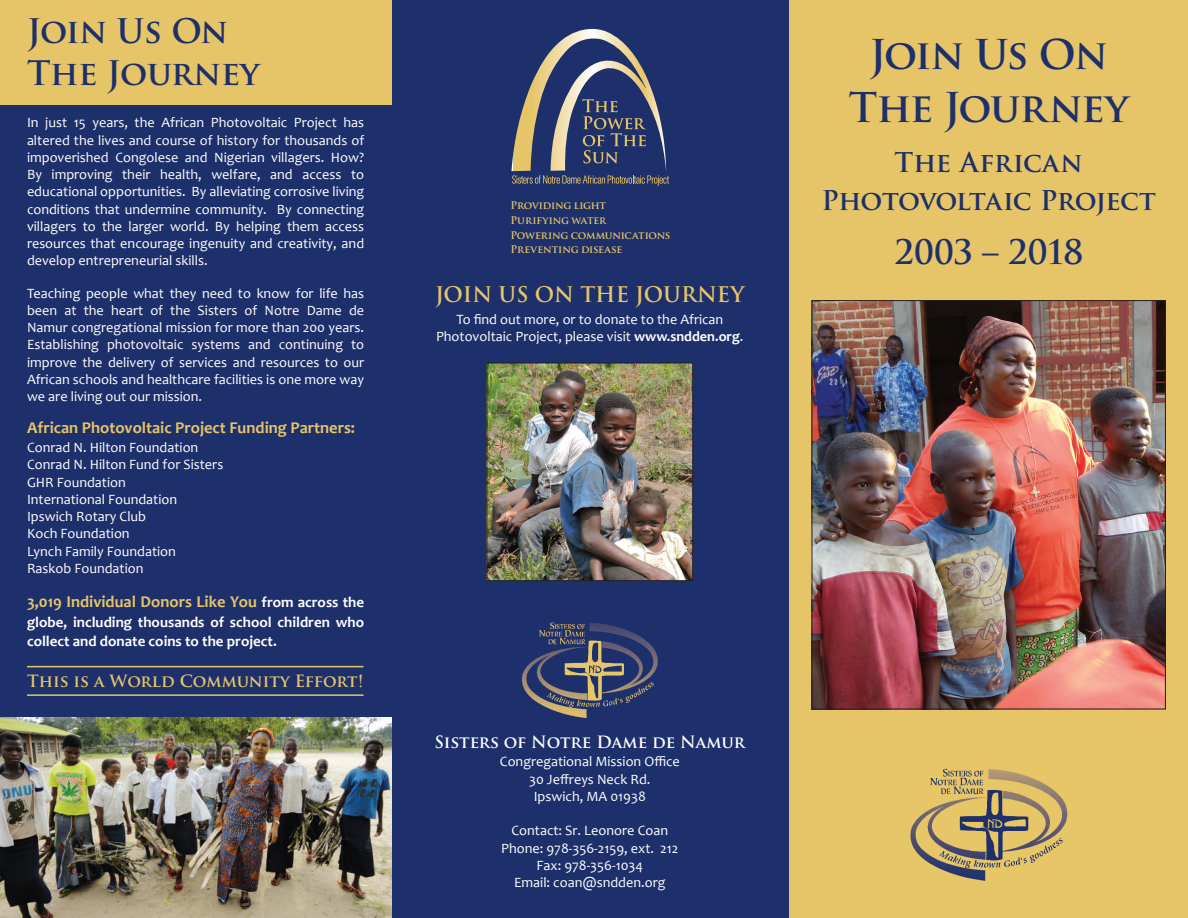
<style>
.page{position:relative;width:1188px;height:918px;background:#fff}
.page>*{position:absolute;margin:0;border:0;box-sizing:border-box;transform-origin:0 0}
.t1{font:700 40.05px/52.8px "Trajan Pro";letter-spacing:-.03em;color:#1e306b;text-align:center}
.t2{font:700 33px/42px "Trajan Pro";letter-spacing:-.01em;color:#1e306b}
.t3{font:700 26.55px/38.5px "Trajan Pro";letter-spacing:-.02em;color:#1e306b;text-align:center}
.t4{font:700 21px "Trajan Pro";color:#e6c568}
.t5{font:700 16.5px "Candara";color:#e6c568}
.t6{font:700 16.5px "Trajan Pro";color:#e6c568}
.t7{font:700 16.5px "Trajan Pro";color:#fff}
.t8{font:700 15px/19.5px "Candara";color:#fff}
.t9{font:14.25px/17.2px "Candara";color:#fff;text-align:center}
.t10{font:700 10.35px/14.7px "Trajan Pro";letter-spacing:-.025em;color:#e6c568}
.s1{font-size:15px;color:#fff}
.s2{font-weight:700}
</style>
<div class="page">
<div style="left:0;top:0;width:789px;height:918px;background:#1e306b"></div>
<div style="left:789px;top:0;width:399px;height:918px;background:#e6c568"></div>
<img style="left:814px;top:302px;width:350px;height:405px">
<div style="left:812px;top:300px;width:354px;height:409px;border:1px solid #231f20"></div>
<img style="left:489px;top:365px;width:202px;height:214px">
<div style="left:487px;top:363px;width:206px;height:218px;border:1px solid #231f20"></div>
<img style="left:910px;top:768px;width:158px;height:113px">
<img style="left:521px;top:622px;width:137px;height:97px">
<svg style="left:511px;top:29px;width:158px;height:157px"></svg>
<img style="left:0;top:717px;width:391px;height:201px">
<div style="left:0;top:0;width:391px;height:105px;background:#e6c568"></div>
<hr style="left:27px;top:666px;width:337px;height:1px;background:#e6c568">
<hr style="left:27px;top:694px;width:337px;height:2px;background:#e6c568">
<h2 class="t2" style="left:27px;top:11px;width:234px">Join Us On<br>The Journey</h2>
<p class="t9" style="left:27px;top:114px;width:339px;text-align:justify">In just 15 years, the African Photovoltaic Project has altered the lives and course of history for thousands of impoverished Congolese and Nigerian villagers. How?<br>By improving their health, welfare, and access to educational opportunities. By alleviating corrosive living conditions that undermine community. By connecting villagers to the larger world. By helping them access resources that encourage ingenuity and creativity, and develop entrepreneurial skills.</p>
<p class="t9" style="left:27px;top:284px;width:339px;text-align:justify">Teaching people what they need to know for life has been at the heart of the Sisters of Notre Dame de Namur congregational mission for more than 200 years.<br>Establishing photovoltaic systems and continuing to improve the delivery of services and resources to our African schools and healthcare facilities is one more way we are living out our mission.</p>
<p class="t5" style="left:27px;top:418px;width:330px">African Photovoltaic Project Funding Partners:</p>
<p class="t9" style="left:27px;top:439px;width:198px;text-align:left">Conrad N. Hilton Foundation<br>Conrad N. Hilton Fund for Sisters<br>GHR Foundation<br>International Foundation<br>Ipswich Rotary Club<br>Koch Foundation<br>Lynch Family Foundation<br>Raskob Foundation</p>
<p class="t5" style="left:27px;top:592px;width:339px">3,019 Individual Donors Like You <span class="s1">from across the</span></p>
<p class="t8" style="left:27px;top:612px;width:339px">globe, including thousands of school children who collect and donate coins to the project.</p>
<p class="t6" style="left:27px;top:671px;width:338px">This is a World Community Effort!</p>
<p class="t10" style="left:511px;top:198px;width:161px">Providing light<br>Purifying water<br>Powering communications<br>Preventing disease</p>
<h3 class="t4" style="left:435px;top:281px;width:311px">JOIN US ON THE JOURNEY</h3>
<p class="t9" style="left:436px;top:310px;width:309px">To find out more, or to donate to the African<br>Photovoltaic Project, please visit <span class="s2">www.sndden.org</span>.</p>
<p class="t7" style="left:434px;top:731px;width:312px">Sisters of Notre Dame de Namur</p>
<p class="t9" style="left:500px;top:753px;width:181px">Congregational Mission Office<br>30 Jeffreys Neck Rd.<br>Ipswich, MA 01938</p>
<p class="t9" style="left:501px;top:822px;width:179px">Contact: Sr. Leonore Coan<br>Phone: 978-356-2159, ext. 212<br>Fax: 978-356-1034<br>Email: coan@sndden.org</p>
<h1 class="t1" style="left:849px;top:29px;width:282px">Join Us On<br>The Journey</h1>
<h3 class="t3" style="left:822px;top:143px;width:336px">The African<br>Photovoltaic Project</h3>
<h2 class="t2" style="left:894px;top:232px;width:191px">2003 – 2018</h2>
</div>
